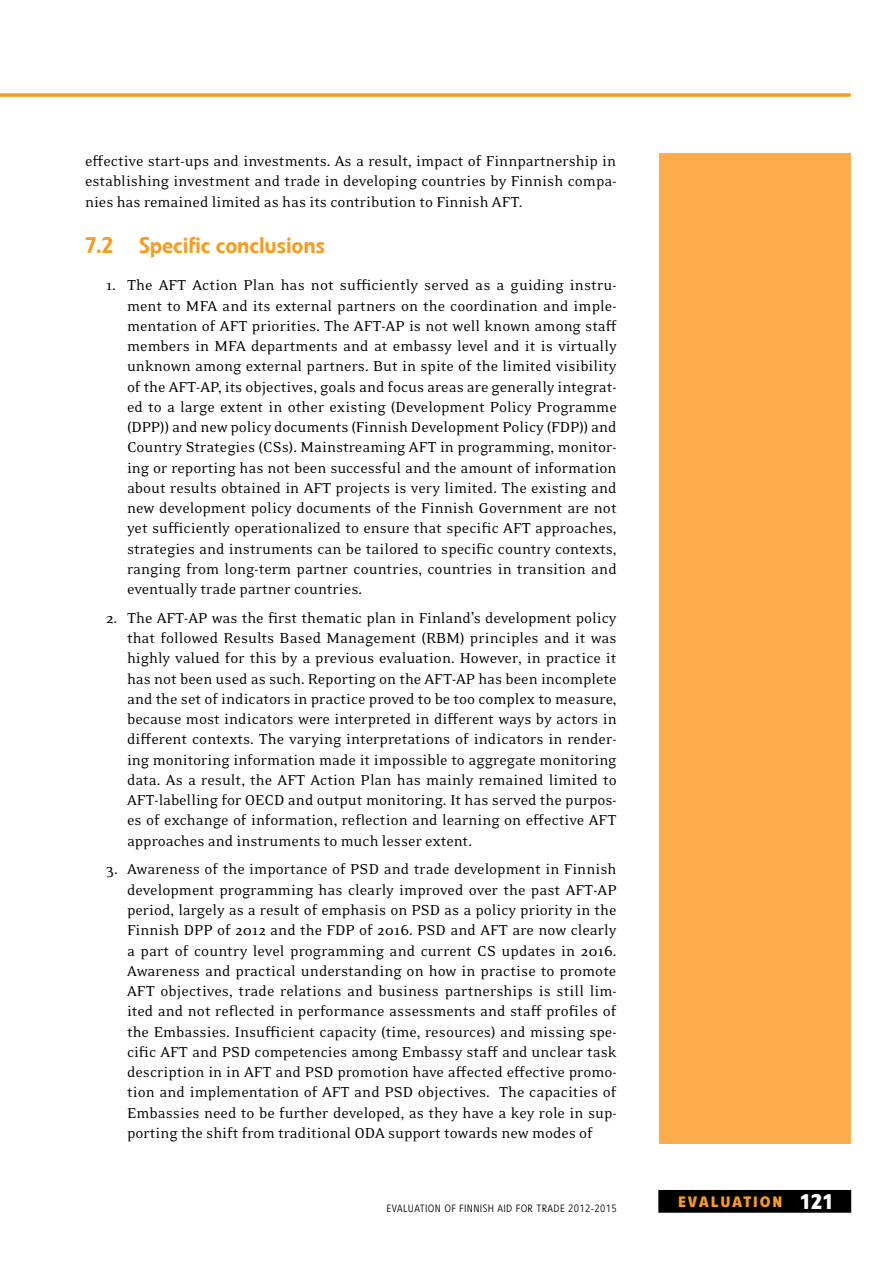
<style>
.page{position:relative;width:893px;height:1263px;background:#fff}
.page>*{position:absolute;margin:0;border:0;box-sizing:border-box;transform-origin:0 0}
._2__otsikko{font:500 22.5px "Veto Com";letter-spacing:-.005em;color:#f99b1c}
.sisaanvedetty_pallo{font:16.5px/20.2px "Eidetic Neo OT";color:#000;text-align:justify}
.Leipis__mammy{font:16.5px/20.2px "Eidetic Neo OT";color:#000;text-align:justify}
.t1{font:700 15px "Veto Com";letter-spacing:.12em;color:#f99b1c;scale:1.05 1}
.t2{font:300 10.5px "Veto Com";letter-spacing:.035em;color:#000}
.s1{font-size:21px;color:#fff}
</style>
<div class="page">
<div style="left:659px;top:1191px;width:191px;height:21px;background:#000"></div>
<div style="left:658px;top:1190px;width:193px;height:23px;border:2px solid #000"></div>
<div style="left:659px;top:153px;width:191px;height:991px;background:#fbad4b"></div>
<hr style="left:0;top:94px;width:850px;height:3px;background:#f99b1c">
<p class="Leipis__mammy" style="left:85px;top:151px;width:533px">effective start-ups and investments. As a result, impact of Finnpartnership in establishing investment and trade in developing countries by Finnish compa&shy;nies has remained limited as has its contribution to Finnish AFT.</p>
<p class="_2__otsikko" style="left:85px;top:232px;width:241px">7.2 Specific conclusions</p>
<p class="sisaanvedetty_pallo" style="left:127px;top:276px;width:491px;text-indent:-21px">1. The AFT Action Plan has not sufficiently served as a guiding instru&shy;ment to MFA and its external partners on the coordination and imple&shy;mentation of AFT priorities. The AFT-AP is not well known among staff members in MFA departments and at embassy level and it is virtually unknown among external partners. But in spite of the limited visibility of the AFT-AP, its objectives, goals and focus areas are generally integrat&shy;ed to a large extent in other existing (Development Policy Programme (DPP)) and new policy documents (Finnish Development Policy (FDP)) and Country Strategies (CSs). Mainstreaming AFT in programming, monitor&shy;ing or reporting has not been successful and the amount of information about results obtained in AFT projects is very limited. The existing and new development policy documents of the Finnish Government are not yet sufficiently operationalized to ensure that specific AFT approaches, strategies and instruments can be tailored to specific country contexts, ranging from long-term partner countries, countries in transition and eventually trade partner countries.</p>
<p class="sisaanvedetty_pallo" style="left:127px;top:608px;width:491px;text-indent:-21px">2. The AFT-AP was the first thematic plan in Finland’s development policy that followed Results Based Management (RBM) principles and it was highly valued for this by a previous evaluation. However, in practice it has not been used as such. Reporting on the AFT-AP has been incomplete and the set of indicators in practice proved to be too complex to measure, because most indicators were interpreted in different ways by actors in different contexts. The varying interpretations of indicators in render&shy;ing monitoring information made it impossible to aggregate monitoring data. As a result, the AFT Action Plan has mainly remained limited to AFT-labelling for OECD and output monitoring. It has served the purpos&shy;es of exchange of information, reflection and learning on effective AFT approaches and instruments to much lesser extent.</p>
<p class="sisaanvedetty_pallo" style="left:127px;top:860px;width:491px;text-indent:-21px">3. Awareness of the importance of PSD and trade development in Finnish development programming has clearly improved over the past AFT-AP period, largely as a result of emphasis on PSD as a policy priority in the Finnish DPP of 2012 and the FDP of 2016. PSD and AFT are now clearly a part of country level programming and current CS updates in 2016.<br>Awareness and practical understanding on how in practise to promote AFT objectives, trade relations and business partnerships is still lim&shy;ited and not reflected in performance assessments and staff profiles of the Embassies. Insufficient capacity (time, resources) and missing spe&shy;cific AFT and PSD competencies among Embassy staff and unclear task description in in AFT and PSD promotion have affected effective promo&shy;tion and implementation of AFT and PSD objectives. The capacities of Embassies need to be further developed, as they have a key role in sup&shy;porting the shift from traditional ODA support towards new modes of</p>
<p class="t2" style="left:386px;top:1202px;width:232px">EVALUATION OF FINNISH AID FOR TRADE 2012-2015</p>
<p class="t1" style="left:678px;top:1192px;width:150px">EVALUATION <span class="s1">121</span></p>
</div>
